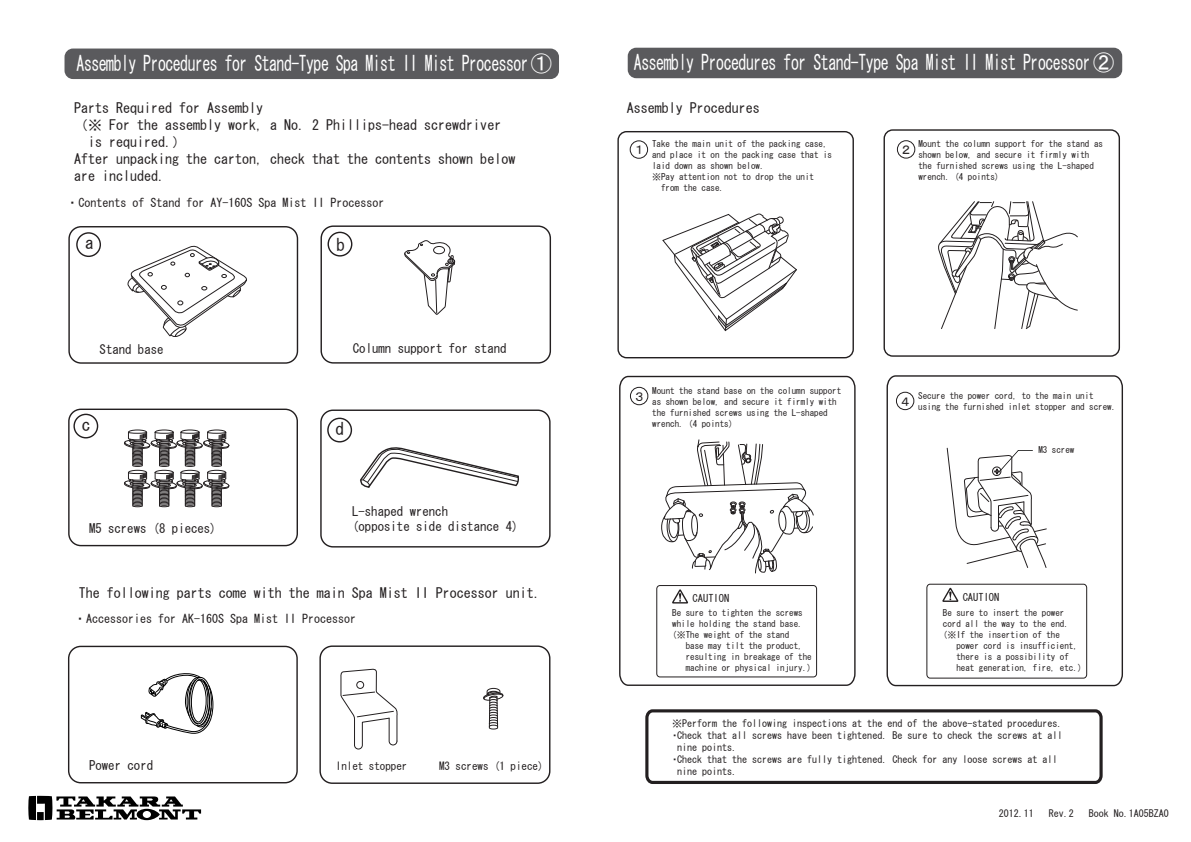
<style>
.page{position:relative;width:1191px;height:842px;background:#fff}
.page>*{position:absolute;margin:0;border:0;box-sizing:border-box;transform-origin:0 0}
.t1{font:21px "MS Gothic";letter-spacing:-.03em;color:#fff;scale:.75 1}
.t2{font:17.1px "MS Gothic";color:#231f20}
.t3{font:17px "MS Gothic";color:#231f20}
.t4{font:14px "MS Gothic";color:#231f20}
.t5{font:12.8px/15.2px "MS Gothic";color:#231f20}
.t6{font:12.4px "MS Gothic";color:#231f20}
.t7{font:12px "MS Gothic";color:#231f20}
.t8{font:11px "MS Gothic";color:#231f20}
.t9{font:10.5px "MS Gothic";color:#231f20}
.t10{font:10px "MS Gothic";color:#231f20}
.t11{font:9px/11px "MS Gothic";color:#231f20}
</style>
<div class="page">
<div style="left:68px;top:226px;width:230px;height:138px;border:1px solid #231f20;border-radius:12px"></div>
<div style="left:320px;top:225px;width:231px;height:139px;border:1px solid #231f20;border-radius:12px"></div>
<div style="left:68px;top:409px;width:230px;height:137px;border:1px solid #231f20;border-radius:12px"></div>
<div style="left:76px;top:232px;width:25px;height:25px;border:1px solid #231f20;border-radius:50%"></div>
<div style="left:327px;top:232px;width:25px;height:25px;border:1px solid #231f20;border-radius:50%"></div>
<div style="left:327px;top:418px;width:25px;height:24px;border:1px solid #231f20;border-radius:50%"></div>
<div style="left:73px;top:414px;width:25px;height:24px;border:1px solid #231f20;border-radius:50%"></div>
<svg style="left:127px;top:245px;width:120px;height:92px"></svg>
<svg style="left:404px;top:240px;width:51px;height:75px"></svg>
<div style="left:64px;top:49px;width:495px;height:30px;background:#5a5a5d;border-radius:9px"></div>
<div style="left:68px;top:646px;width:230px;height:137px;border:1px solid #231f20;border-radius:12px"></div>
<svg style="left:141px;top:673px;width:73px;height:61px"></svg>
<div style="left:617px;top:131px;width:237px;height:227px;border:1px solid #231f20;border-radius:9px"></div>
<svg style="left:662px;top:213px;width:135px;height:119px"></svg>
<svg style="left:629px;top:140px;width:19px;height:19px"></svg>
<div style="left:883px;top:129px;width:237px;height:228px;border:1px solid #231f20;border-radius:9px"></div>
<div style="left:897px;top:140px;width:18px;height:19px;background:#fff;border:1px solid #231f20;border-radius:50%"></div>
<svg style="left:619px;top:375px;width:237px;height:311px"></svg>
<div style="left:630px;top:387px;width:18px;height:18px;background:#fff;border:1px solid #231f20;border-radius:50%"></div>
<svg style="left:886px;top:375px;width:237px;height:312px"></svg>
<div style="left:896px;top:392px;width:18px;height:18px;background:#fff;border:1px solid #231f20;border-radius:50%"></div>
<svg style="left:124px;top:429px;width:106px;height:78px"></svg>
<div style="left:656px;top:585px;width:161px;height:92px;border:1px solid #231f20;border-radius:3px"></div>
<svg style="left:645px;top:709px;width:458px;height:75px"></svg>
<div style="left:627px;top:48px;width:495px;height:30px;background:#5a5a5d;border-radius:9px"></div>
<div style="left:926px;top:584px;width:161px;height:94px;border:1px solid #231f20;border-radius:3px"></div>
<svg style="left:942px;top:588px;width:16px;height:14px"></svg>
<svg style="left:659px;top:439px;width:155px;height:164px"></svg>
<svg style="left:339px;top:409px;width:180px;height:375px"></svg>
<div style="left:356px;top:681px;width:8px;height:8px;border:1px solid #231f20;border-radius:50%"></div>
<svg style="left:938px;top:201px;width:140px;height:367px"></svg>
<svg style="left:28px;top:795px;width:173px;height:26px"></svg>
<h1 class="t1" style="left:77px;top:53px;width:635px">Assembly Procedures for Stand-Type Spa Mist II Mist Processor ①</h1>
<h3 class="t4" style="left:74px;top:101px;width:190px">Parts Required for Assembly</h3>
<h3 class="t4" style="left:74px;top:118px;width:428px">（※ For the assembly work, a No. 2 Phillips-head screwdriver</h3>
<h3 class="t4" style="left:88px;top:135px;width:99px">is required.）</h3>
<h3 class="t4" style="left:74px;top:152px;width:442px">After unpacking the carton, check that the contents shown below</h3>
<h3 class="t4" style="left:74px;top:169px;width:92px">are included.</h3>
<h3 class="t7" style="left:66px;top:196px;width:319px">・Contents of Stand for AY-160S Spa Mist II Processor</h3>
<h3 class="t3" style="left:85px;top:235px;width:10px">a</h3>
<h2 class="t2" style="left:336px;top:236px;width:10px">b</h2>
<h3 class="t5" style="left:100px;top:342px;width:65px">Stand base</h3>
<h3 class="t5" style="left:353px;top:341px;width:155px">Column support for stand</h3>
<h3 class="t3" style="left:82px;top:417px;width:10px">c</h3>
<h2 class="t2" style="left:335px;top:421px;width:10px">d</h2>
<h3 class="t5" style="left:89px;top:521px;width:129px">M5 screws (8 pieces)</h3>
<h3 class="t5" style="left:352px;top:504px;width:168px">L-shaped wrench<br>(opposite side distance 4)</h3>
<h3 class="t4" style="left:79px;top:585px;width:463px">The following parts come with the main Spa Mist II Processor unit.</h3>
<h3 class="t7" style="left:74px;top:612px;width:283px">・Accessories for AK-160S Spa Mist II Processor</h3>
<h3 class="t5" style="left:89px;top:758px;width:66px">Power cord</h3>
<p class="t8" style="left:336px;top:761px;width:73px">Inlet stopper</p>
<p class="t8" style="left:439px;top:761px;width:106px">M3 screws (1 piece)</p>
<h1 class="t1" style="left:634px;top:52px;width:641px">Assembly Procedures for Stand-Type Spa Mist II Mist Processor ②</h1>
<h3 class="t4" style="left:627px;top:101px;width:134px">Assembly Procedures</h3>
<h3 class="t6" style="left:633px;top:143px;width:14px">１</h3>
<p class="t11" style="left:652px;top:139px;width:177px">Take the main unit of the packing case,</p>
<p class="t11" style="left:652px;top:150px;width:181px">and place it on the packing case that is</p>
<p class="t11" style="left:652px;top:161px;width:114px">laid down as shown below.</p>
<p class="t11" style="left:652px;top:172px;width:163px">※Pay attention not to drop the unit</p>
<p class="t11" style="left:661px;top:183px;width:64px">from the case.</p>
<h3 class="t6" style="left:900px;top:143px;width:14px">２</h3>
<p class="t11" style="left:918px;top:138px;width:186px">Mount the column support for the stand as shown below, and secure it firmly with the furnished screws using the L-shaped wrench. (4 points)</p>
<h3 class="t6" style="left:633px;top:390px;width:14px">３</h3>
<p class="t11" style="left:652px;top:385px;width:190px">Mount the stand base on the column support as shown below, and secure it firmly with the furnished screws using the L-shaped wrench. (4 points)</p>
<h3 class="t6" style="left:899px;top:395px;width:14px">４</h3>
<p class="t11" style="left:918px;top:390px;width:199px">Secure the power cord, to the main unit using the furnished inlet stopper and screw.</p>
<p class="t11" style="left:1038px;top:445px;width:37px">M3 screw</p>
<p class="t9" style="left:692px;top:593px;width:38px">CAUTION</p>
<p class="t9" style="left:962px;top:592px;width:38px">CAUTION</p>
<p class="t11" style="left:672px;top:607px;width:132px;text-align:justify">Be sure to tighten the screws while holding the stand base. (※The weight of the stand</p>
<p class="t11" style="left:686px;top:640px;width:127px">base may tilt the product, resulting in breakage of the machine or physical injury.)</p>
<p class="t11" style="left:943px;top:607px;width:123px">Be sure to insert the power</p>
<p class="t11" style="left:943px;top:618px;width:127px">cord all the way to the end.</p>
<p class="t11" style="left:943px;top:629px;width:118px">(※If the insertion of the</p>
<p class="t11" style="left:956px;top:640px;width:123px">power cord is insufficient,</p>
<p class="t11" style="left:956px;top:651px;width:114px">there is a possibility of</p>
<p class="t11" style="left:956px;top:662px;width:127px">heat generation, fire, etc.)</p>
<p class="t10" style="left:672px;top:718px;width:391px">※Perform the following inspections at the end of the above-stated procedures.</p>
<p class="t10" style="left:670px;top:730px;width:394px">・Check that all screws have been tightened. Be sure to check the screws at all</p>
<p class="t10" style="left:677px;top:742px;width:61px">nine points.</p>
<p class="t10" style="left:670px;top:754px;width:389px">・Check that the screws are fully tightened. Check for any loose screws at all</p>
<p class="t10" style="left:677px;top:766px;width:61px">nine points.</p>
<p class="t10" style="left:999px;top:808px;width:171px">2012.11 　Rev.2 　Book No.1A05BZA0</p>
</div>
